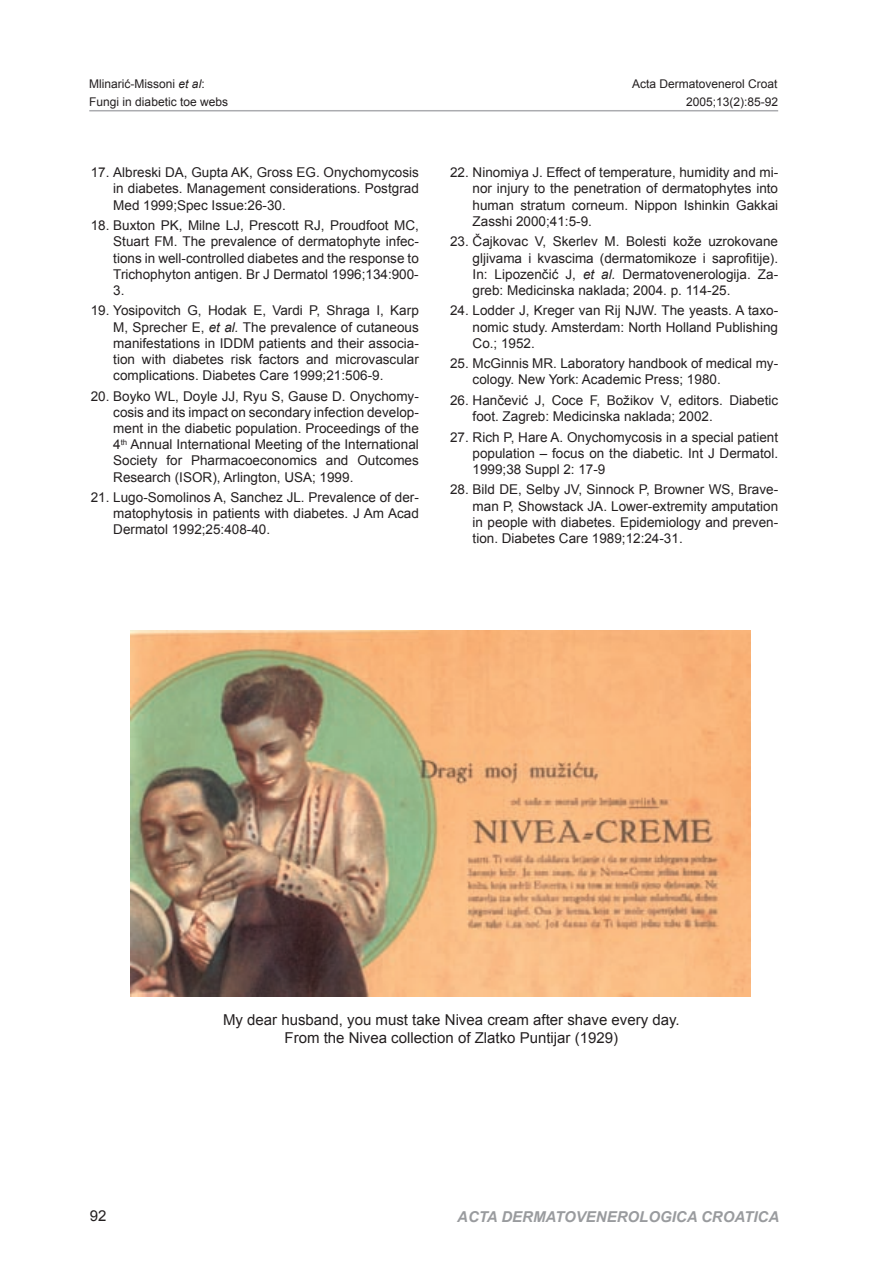
<style>
.page{position:relative;width:893px;height:1263px;background:#fff}
.page>*{position:absolute;margin:0;border:0;box-sizing:border-box;transform-origin:0 0}
.Heading_1{font:15px "Arial";color:#231f20}
.t1{font:italic 700 15px "Arial";color:#999b9e}
.t2{font:13.5px/16.2px "Arial";color:#231f20;text-align:justify}
.t3{font:12px "Arial";color:#231f20}
.s1{font-style:italic}
</style>
<div class="page">
<hr style="left:89px;top:110px;width:689px;height:1px;background:#abacb0">
<img style="left:131px;top:630px;width:619px;height:366px">
<p class="t3" style="left:89px;top:76px;width:117px">Mlinarić-Missoni <span class="s1">et al</span>:</p>
<p class="t3" style="left:632px;top:76px;width:147px">Acta Dermatovenerol Croat</p>
<p class="t3" style="left:89px;top:94px;width:140px">Fungi in diabetic toe webs</p>
<p class="t3" style="left:686px;top:94px;width:94px">2005;13(2):85-92</p>
<p class="t2" style="left:113px;top:165px;width:307px;text-indent:-22px">17. Albreski DA, Gupta AK, Gross EG. Onychomycosis in diabetes. Management considerations. Postgrad Med 1999;Spec Issue:26-30.</p>
<p class="t2" style="left:113px;top:217px;width:307px;text-indent:-22px">18. Buxton PK, Milne LJ, Prescott RJ, Proudfoot MC, Stuart FM. The prevalence of dermatophyte infec&shy;tions in well-controlled diabetes and the response to Trichophyton antigen. Br J Dermatol 1996;134:900- 3.</p>
<p class="t2" style="left:113px;top:303px;width:307px;text-indent:-22px">19. Yosipovitch G, Hodak E, Vardi P, Shraga I, Karp M, Sprecher E, <span class="s1">et al.</span> The prevalence of cutaneous manifestations in IDDM patients and their associa&shy;tion with diabetes risk factors and microvascular complications. Diabetes Care 1999;21:506-9.</p>
<p class="t2" style="left:113px;top:388px;width:307px;text-indent:-22px">20. Boyko WL, Doyle JJ, Ryu S, Gause D. Onychomy&shy;cosis and its impact on secondary infection develop&shy;ment in the diabetic population. Proceedings of the 4<sup>th</sup> Annual International Meeting of the International Society for Pharmacoeconomics and Outcomes Research (ISOR), Arlington, USA; 1999.</p>
<p class="t2" style="left:113px;top:489px;width:307px;text-indent:-22px">21. Lugo-Somolinos A, Sanchez JL. Prevalence of der&shy;matophytosis in patients with diabetes. J Am Acad Dermatol 1992;25:408-40.</p>
<p class="t2" style="left:473px;top:165px;width:307px;text-indent:-22px">22. Ninomiya J. Effect of temperature, humidity and mi&shy;nor injury to the penetration of dermatophytes into human stratum corneum. Nippon Ishinkin Gakkai Zasshi 2000;41:5-9.</p>
<p class="t2" style="left:473px;top:234px;width:307px;text-indent:-22px">23. Čajkovac V, Skerlev M. Bolesti kože uzrokovane gljivama i kvascima (dermatomikoze i saprofitije).<br>In: Lipozenčić J, <span class="s1">et al.</span> Dermatovenerologija. Za&shy;greb: Medicinska naklada; 2004. p. 114-25.</p>
<p class="t2" style="left:473px;top:303px;width:307px;text-indent:-22px">24. Lodder J, Kreger van Rij NJW. The yeasts. A taxo&shy;nomic study. Amsterdam: North Holland Publishing Co.; 1952.</p>
<p class="t2" style="left:473px;top:355px;width:307px;text-indent:-22px">25. McGinnis MR. Laboratory handbook of medical my&shy;cology. New York: Academic Press; 1980.</p>
<p class="t2" style="left:473px;top:392px;width:307px;text-indent:-22px">26. Hančević J, Coce F, Božikov V, editors. Diabetic foot. Zagreb: Medicinska naklada; 2002.</p>
<p class="t2" style="left:473px;top:429px;width:307px;text-indent:-22px">27. Rich P, Hare A. Onychomycosis in a special patient population – focus on the diabetic. Int J Dermatol.<br>1999;38 Suppl 2: 17-9</p>
<p class="t2" style="left:473px;top:482px;width:307px;text-indent:-22px">28. Bild DE, Selby JV, Sinnock P, Browner WS, Brave&shy;man P, Showstack JA. Lower-extremity amputation in people with diabetes. Epidemiology and preven&shy;tion. Diabetes Care 1989;12:24-31.</p>
<p class="Heading_1" style="left:90px;top:1206px;width:18px">92</p>
<p class="Heading_1" style="left:223px;top:1010px;width:458px">My dear husband, you must take Nivea cream after shave every day.</p>
<p class="Heading_1" style="left:285px;top:1028px;width:335px">From the Nivea collection of Zlatko Puntijar (1929)</p>
<p class="t1" style="left:457px;top:1207px;width:323px">ACTA DERMATOVENEROLOGICA CROATICA</p>
</div>
